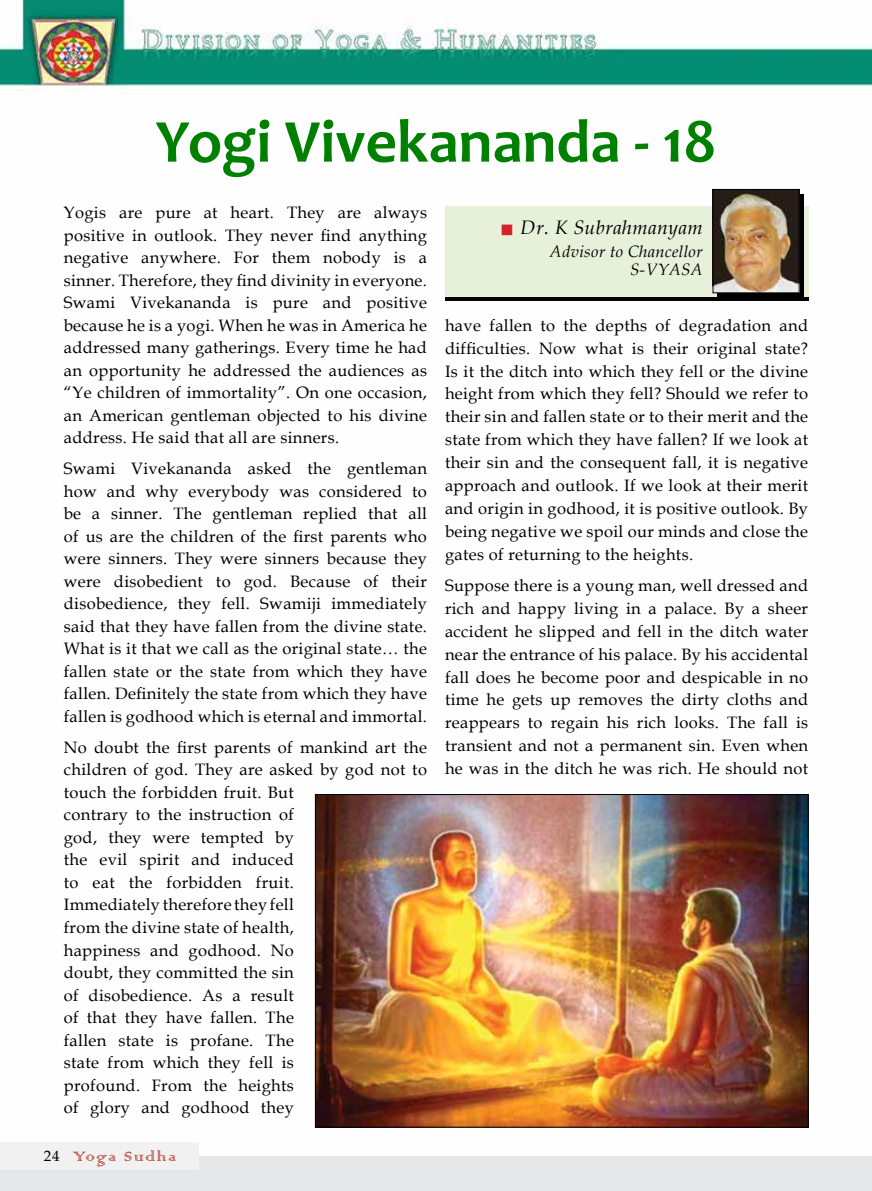
<style>
.page{position:relative;width:872px;height:1191px;background:#fff}
.page>*{position:absolute;margin:0;border:0;box-sizing:border-box;transform-origin:0 0}
.t1{font:700 61.5px "Candara";color:#008000}
.t2{font:italic 19.5px "Book Antiqua";letter-spacing:.02em;color:#000}
.t3{font:18px "Colonna";letter-spacing:.1em;color:#ab2a1a}
.t4{font:16.5px/22.5px "Book Antiqua";letter-spacing:.02em;color:#000;text-align:justify}
.t5{font:italic 16.5px/18.1px "Book Antiqua";letter-spacing:.02em;color:#000;text-align:right}
.s1{font-family:"Book Antiqua";font-size:15px;color:#000}
</style>
<div class="page">
<img style="left:0;top:0;width:872px;height:1156px">
<div style="left:445px;top:206px;width:363px;height:95px;background:#e7f1d9"></div>
<div style="left:717px;top:194px;width:86px;height:103px;background:#000"></div>
<img style="left:714px;top:191px;width:83px;height:100px">
<div style="left:712px;top:189px;width:87px;height:104px;border:1px solid #000"></div>
<hr style="left:445px;top:297px;width:363px;height:4px;background:#000">
<img style="left:317px;top:796px;width:489px;height:329px">
<div style="left:315px;top:794px;width:493px;height:333px;border:1px solid #000"></div>
<div style="left:0;top:1156px;width:872px;height:35px;background:#e6e7e8"></div>
<div style="left:0;top:1142px;width:198px;height:27px;background:#f1f1f2"></div>
<h1 class="t1" style="left:156px;top:103px;width:562px">Yogi Vivekananda - 18</h1>
<p class="t4" style="left:64px;top:201px;width:365px">Yogis are pure at heart. They are always positive in outlook. They never find anything negative anywhere. For them nobody is a sinner. Therefore, they find divinity in everyone.<br>Swami Vivekananda is pure and positive because he is a yogi. When he was in America he addressed many gatherings. Every time he had an opportunity he addressed the audiences as “Ye children of immortality”. On one occasion, an American gentleman objected to his divine address. He said that all are sinners.</p>
<p class="t4" style="left:64px;top:457px;width:365px">Swami Vivekananda asked the gentleman how and why everybody was considered to be a sinner. The gentleman replied that all of us are the children of the first parents who were sinners. They were sinners because they were disobedient to god. Because of their disobedience, they fell. Swamiji immediately said that they have fallen from the divine state.<br>What is it that we call as the original state… the fallen state or the state from which they have fallen. Definitely the state from which they have fallen is godhood which is eternal and immortal.</p>
<p class="t4" style="left:64px;top:735px;width:365px;text-align:left">No doubt the first parents of mankind art the children of god. They are asked by god not to touch the forbidden fruit. But<br>contrary to the instruction of<br>god, they were tempted by<br>the evil spirit and induced<br>to eat the forbidden fruit.<br>Immediately therefore they fell<br>from the divine state of health,<br>happiness and godhood. No<br>doubt, they committed the sin<br>of disobedience. As a result<br>of that they have fallen. The<br>fallen state is profane. The<br>state from which they fell is<br>profound. From the heights<br>of glory and godhood they</p>
<p class="t3" style="left:44px;top:1145px;width:134px"><span class="s1">24</span> Yoga Sudha</p>
<p class="t2" style="left:520px;top:214px;width:183px">Dr. K Subrahmanyam</p>
<p class="t5" style="left:550px;top:241px;width:154px">Advisor to Chancellor<br>S-VYASA</p>
<p class="t4" style="left:445px;top:313px;width:365px">have fallen to the depths of degradation and difficulties. Now what is their original state?<br>Is it the ditch into which they fell or the divine height from which they fell? Should we refer to their sin and fallen state or to their merit and the state from which they have fallen? If we look at their sin and the consequent fall, it is negative approach and outlook. If we look at their merit and origin in godhood, it is positive outlook. By being negative we spoil our minds and close the gates of returning to the heights.</p>
<p class="t4" style="left:445px;top:573px;width:365px">Suppose there is a young man, well dressed and rich and happy living in a palace. By a sheer accident he slipped and fell in the ditch water near the entrance of his palace. By his accidental fall does he become poor and despicable in no time he gets up removes the dirty cloths and reappears to regain his rich looks. The fall is transient and not a permanent sin. Even when he was in the ditch he was rich. He should not</p>
</div>
